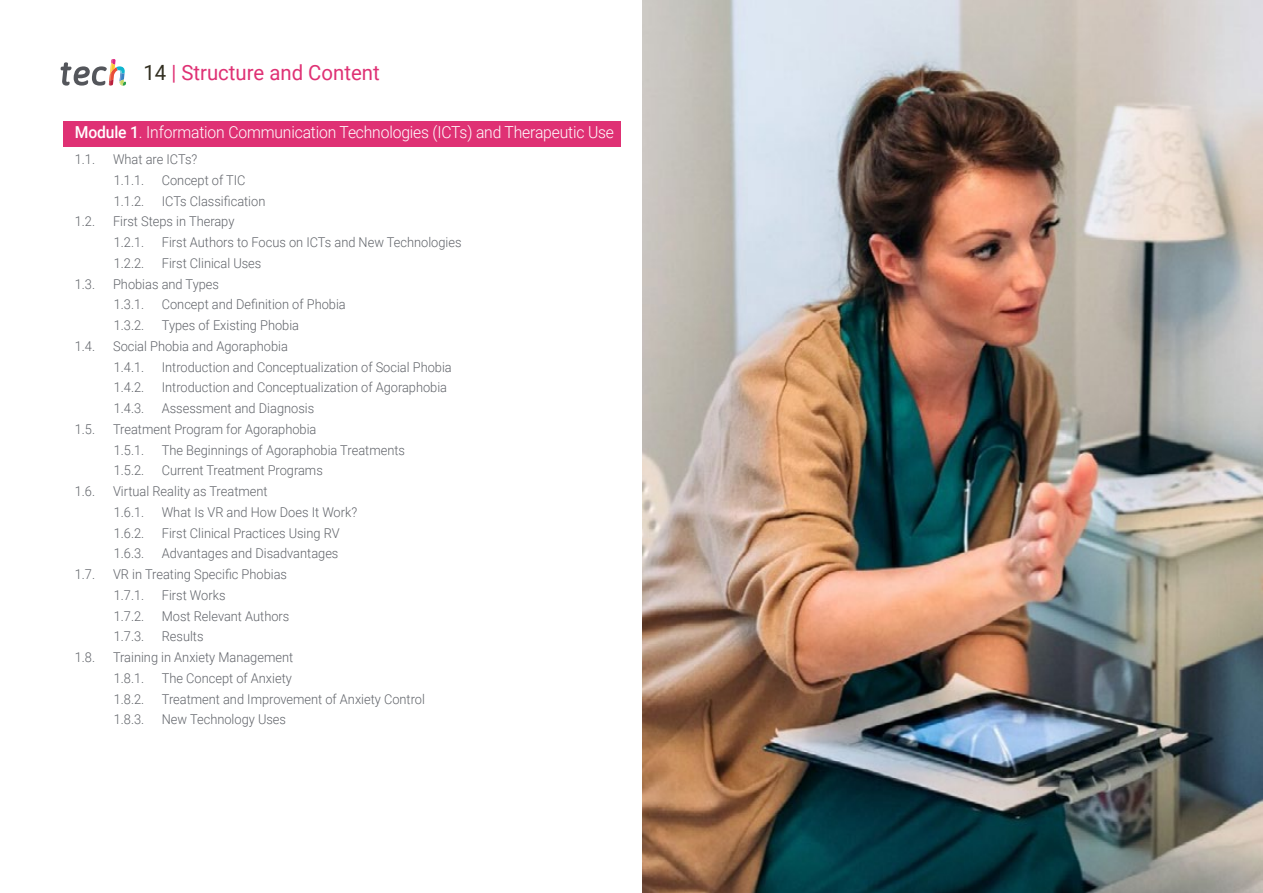
<style>
.page{position:relative;width:1263px;height:893px;background:#fff}
.page>*{position:absolute;margin:0;border:0;box-sizing:border-box;transform-origin:0 0}
.t1{font:21px "Roboto";color:#df3174}
.t2{font:300 16.5px "Roboto";letter-spacing:-.01em;color:#fff;scale:.95 1}
.t3{font:300 13.5px/20.7px "Roboto";color:#61646a;scale:.95 1}
.s1{color:#312e20}
.s2{font-weight:500}
</style>
<div class="page">
<div style="left:64px;top:121px;width:557px;height:25px;background:#df3174"></div>
<svg style="left:61px;top:59px;width:65px;height:27px"></svg>
<img style="left:642px;top:0;width:621px;height:893px">
<h1 class="t1" style="left:144px;top:57px;width:238px"><span class="s1">14</span> | Structure and Content</h1>
<p class="t2" style="left:75px;top:120px;width:569px"><span class="s2">Module 1</span>. Information Communication Technologies (ICTs) and Therapeutic Use</p>
<p class="t3" style="left:75px;top:148px;width:23px">1.1.</p>
<p class="t3" style="left:113px;top:148px;width:90px">What are ICTs?<br>1.1.1.</p>
<p class="t3" style="left:162px;top:169px;width:90px">Concept of TIC</p>
<p class="t3" style="left:114px;top:190px;width:34px">1.1.2.</p>
<p class="t3" style="left:162px;top:190px;width:111px">ICTs Classification</p>
<p class="t3" style="left:75px;top:211px;width:23px">1.2.</p>
<p class="t3" style="left:113px;top:211px;width:129px">First Steps in Therapy<br>1.2.1.</p>
<p class="t3" style="left:162px;top:231px;width:317px">First Authors to Focus on ICTs and New Technologies</p>
<p class="t3" style="left:114px;top:252px;width:34px">1.2.2.</p>
<p class="t3" style="left:162px;top:252px;width:106px">First Clinical Uses</p>
<p class="t3" style="left:75px;top:273px;width:23px">1.3.</p>
<p class="t3" style="left:113px;top:273px;width:113px">Phobias and Types<br>1.3.1.</p>
<p class="t3" style="left:162px;top:294px;width:195px">Concept and Definition of Phobia</p>
<p class="t3" style="left:114px;top:314px;width:34px">1.3.2.</p>
<p class="t3" style="left:162px;top:314px;width:146px">Types of Existing Phobia</p>
<p class="t3" style="left:75px;top:335px;width:23px">1.4.</p>
<p class="t3" style="left:113px;top:335px;width:185px">Social Phobia and Agoraphobia<br>1.4.1.</p>
<p class="t3" style="left:162px;top:356px;width:307px">Introduction and Conceptualization of Social Phobia</p>
<p class="t3" style="left:114px;top:377px;width:34px">1.4.2.</p>
<p class="t3" style="left:162px;top:377px;width:302px">Introduction and Conceptualization of Agoraphobia</p>
<p class="t3" style="left:114px;top:397px;width:34px">1.4.3.</p>
<p class="t3" style="left:162px;top:397px;width:162px">Assessment and Diagnosis</p>
<p class="t3" style="left:75px;top:418px;width:23px">1.5.</p>
<p class="t3" style="left:113px;top:418px;width:216px">Treatment Program for Agoraphobia<br>1.5.1.</p>
<p class="t3" style="left:162px;top:439px;width:257px">The Beginnings of Agoraphobia Treatments</p>
<p class="t3" style="left:114px;top:460px;width:34px">1.5.2.</p>
<p class="t3" style="left:162px;top:460px;width:171px">Current Treatment Programs</p>
<p class="t3" style="left:75px;top:480px;width:23px">1.6.</p>
<p class="t3" style="left:113px;top:480px;width:164px">Virtual Reality as Treatment<br>1.6.1.</p>
<p class="t3" style="left:162px;top:501px;width:207px">What Is VR and How Does It Work?</p>
<p class="t3" style="left:114px;top:522px;width:34px">1.6.2.</p>
<p class="t3" style="left:162px;top:522px;width:189px">First Clinical Practices Using RV</p>
<p class="t3" style="left:114px;top:543px;width:34px">1.6.3.</p>
<p class="t3" style="left:162px;top:543px;width:187px">Advantages and Disadvantages</p>
<p class="t3" style="left:75px;top:563px;width:23px">1.7.</p>
<p class="t3" style="left:113px;top:563px;width:185px">VR in Treating Specific Phobias<br>1.7.1.</p>
<p class="t3" style="left:162px;top:584px;width:69px">First Works</p>
<p class="t3" style="left:114px;top:605px;width:34px">1.7.2.</p>
<p class="t3" style="left:162px;top:605px;width:136px">Most Relevant Authors</p>
<p class="t3" style="left:114px;top:626px;width:34px">1.7.3.</p>
<p class="t3" style="left:162px;top:626px;width:45px">Results</p>
<p class="t3" style="left:75px;top:646px;width:23px">1.8.</p>
<p class="t3" style="left:113px;top:646px;width:191px">Training in Anxiety Management<br>1.8.1.</p>
<p class="t3" style="left:162px;top:667px;width:138px">The Concept of Anxiety</p>
<p class="t3" style="left:114px;top:688px;width:34px">1.8.2.</p>
<p class="t3" style="left:162px;top:688px;width:279px">Treatment and Improvement of Anxiety Control</p>
<p class="t3" style="left:114px;top:709px;width:34px">1.8.3.</p>
<p class="t3" style="left:162px;top:709px;width:132px">New Technology Uses</p>
</div>
